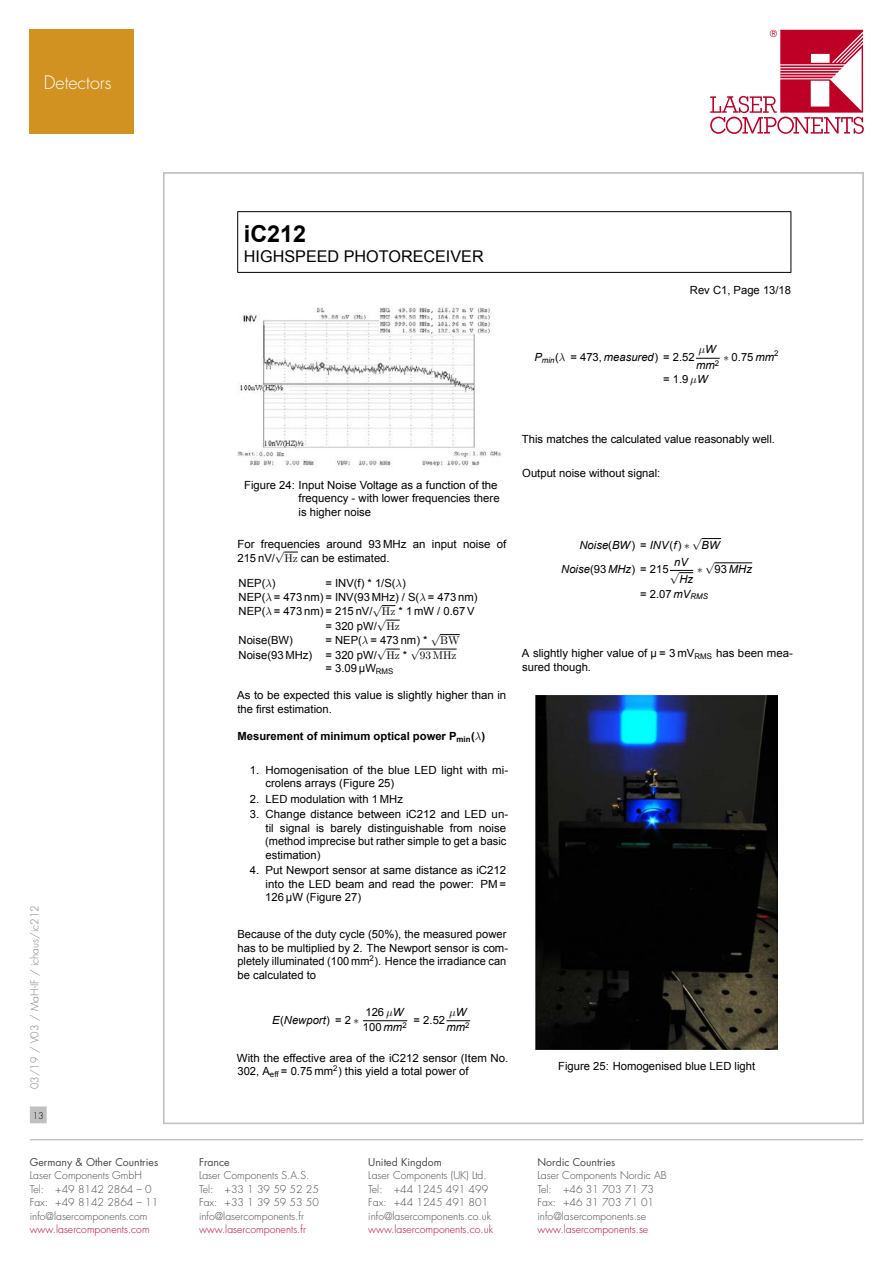
<style>
.page{position:relative;width:893px;height:1263px;background:#fff}
.page>*{position:absolute;margin:0;border:0;box-sizing:border-box;transform-origin:0 0}
.t1{font:700 23.4px "Arial";color:#000}
.t2{font:300 18px "Futura Std";color:#fff}
.t3{font:16.2px "Arial";color:#000}
.t4{font:11.25px/13.5px "Arial";color:#000}
.t5{font:italic 11.25px/17px "Arial";color:#000;text-align:center}
.t6{font:700 11.25px "Arial";color:#000}
.t7{font:11.25px "CMR10";color:#000}
.t8{font:11.25px "CMSY10";color:#000}
.t9{font:11.25px "CMMI10";color:#000}
.t10{font:300 10.5px/13.5px "Futura Std";color:#484848}
.t11{font:300 10.5px "Futura Std";color:#be0027}
.t12{font:10.5px "Futura Std";color:#484848}
.t13{font:300 10.5px "Futura Std";color:#7c7c7c}
.t14{font:300 9px "Futura Std";color:#000}
.s1{font-family:"Arial";font-style:italic}
.s2{font-style:italic}
.s3{font-size:7.8px}
.s4{font-family:"CMMI10"}
.s5{font-family:"CMR10"}
.s6{font-family:"Arial"}
.s7{font-family:"CMMI10";font-weight:400}
.s8{font-family:"CMSY10"}
.s9{font-style:normal}
.s10{font-family:"CMSY10";font-style:normal}
</style>
<div class="page">
<svg style="left:710px;top:30px;width:153px;height:104px"></svg>
<hr style="left:30px;top:1139px;width:833px;height:1px;background:#c0c0c0">
<div style="left:31px;top:1107px;width:15px;height:16px;background:#c0c0c0"></div>
<div style="left:30px;top:1106px;width:17px;height:17px;border:1px solid #c0c0c0"></div>
<hr style="left:237px;top:211px;width:554px;height:1px;background:#000">
<hr style="left:237px;top:212px;width:1px;height:60px;background:#000">
<hr style="left:791px;top:212px;width:1px;height:60px;background:#000">
<hr style="left:237px;top:272px;width:554px;height:1px;background:#000">
<img style="left:237px;top:307px;width:265px;height:160px">
<svg style="left:284px;top:552px;width:14px;height:1px"></svg>
<svg style="left:382px;top:605px;width:13px;height:1px"></svg>
<svg style="left:386px;top:620px;width:14px;height:1px"></svg>
<svg style="left:440px;top:634px;width:20px;height:1px"></svg>
<svg style="left:386px;top:649px;width:14px;height:1px"></svg>
<hr style="left:420px;top:649px;width:37px;height:1px;background:#000">
<hr style="left:363px;top:1020px;width:44px;height:1px;background:#000">
<svg style="left:447px;top:1020px;width:23px;height:1px"></svg>
<svg style="left:696px;top:358px;width:24px;height:1px"></svg>
<svg style="left:702px;top:538px;width:19px;height:1px"></svg>
<svg style="left:670px;top:570px;width:23px;height:3px"></svg>
<hr style="left:714px;top:563px;width:38px;height:1px;background:#000">
<img style="left:536px;top:695px;width:242px;height:354px">
<div style="left:30px;top:30px;width:104px;height:104px;background:#d19221"></div>
<h2 class="t2" style="left:44px;top:72px;width:69px">Detectors</h2>
<p class="t13" style="left:28px;top:1089px;width:186px;rotate:-90deg">03/19 / V03 / MaH-IF / ichaus/ic212</p>
<p class="t14" style="left:33px;top:1110px;width:13px">13</p>
<p class="t12" style="left:30px;top:1155px;width:130px">Germany &amp; Other Countries</p>
<p class="t10" style="left:30px;top:1169px;width:130px">Laser Components GmbH<br>Tel: +49 8142 2864 – 0<br>Fax: +49 8142 2864 – 11 info@lasercomponents.com</p>
<p class="t11" style="left:30px;top:1223px;width:121px">www.lasercomponents.com</p>
<h1 class="t1" style="left:244px;top:217px;width:64px">iC212</h1>
<h3 class="t3" style="left:244px;top:245px;width:241px">HIGHSPEED PHOTORECEIVER</h3>
<p class="t4" style="left:690px;top:283px;width:103px">Rev C1, Page 13/18</p>
<p class="t9" style="left:698px;top:345px;width:19px">µ<span class="s1">W</span></p>
<p class="t4" style="left:663px;top:352px;width:117px;line-height:17.9px;text-indent:33px"><span class="s2">mm</span><span class="s3">2</span> <sup>∗</sup> 0.75 <sup>mm</sup><sup>2 </sup>= 1.9 <span class="s4">µ</span><span class="s2">W</span></p>
<p class="t4" style="left:534px;top:350px;width:162px"><span class="s2">P</span><sub>min</sub>(<span class="s4">λ</span> = 473, <span class="s2">measured</span>) = 2.52</p>
<p class="t4" style="left:299px;top:478px;width:202px;text-indent:-54px">Figure 24: Input Noise Voltage as a function of the frequency - with lower frequencies there is higher noise</p>
<p class="t4" style="left:237px;top:537px;width:270px">For frequencies around 93 MHz an input noise of<br>215 nV/</p>
<p class="t8" style="left:275px;top:542px;width:11px">√</p>
<p class="t4" style="left:284px;top:551px;width:107px"><span class="s5">Hz</span> can be estimated.</p>
<p class="t4" style="left:239px;top:576px;width:240px;line-height:14px;text-indent:87px">= INV(f) * 1/S(<span class="s4">λ</span>)<br>NEP(<span class="s4">λ</span> = 473 nm) = INV(93 MHz) / S(<span class="s4">λ</span> = 473 nm)<br>NEP(<span class="s4">λ</span> = 473 nm) = 215 nV/</p>
<p class="t4" style="left:239px;top:577px;width:39px">NEP(<span class="s4">λ</span>)</p>
<p class="t8" style="left:373px;top:595px;width:11px">√</p>
<p class="t4" style="left:382px;top:605px;width:94px"><span class="s5">Hz</span> * 1mW / 0.67V</p>
<p class="t4" style="left:325px;top:619px;width:53px">= 320 pW/</p>
<p class="t8" style="left:377px;top:610px;width:11px">√</p>
<p class="t7" style="left:386px;top:621px;width:15px">Hz</p>
<p class="t4" style="left:239px;top:634px;width:56px">Noise(BW)</p>
<p class="t4" style="left:325px;top:634px;width:104px">= NEP(<span class="s4">λ</span> = 473 nm) *</p>
<p class="t8" style="left:431px;top:624px;width:11px">√</p>
<p class="t7" style="left:440px;top:636px;width:21px">BW</p>
<p class="t4" style="left:239px;top:648px;width:140px">Noise(93 MHz) = 320 pW/</p>
<p class="t8" style="left:377px;top:639px;width:11px">√</p>
<p class="t7" style="left:386px;top:650px;width:22px">Hz <span class="s6">*</span></p>
<p class="t8" style="left:410px;top:639px;width:11px">√</p>
<p class="t7" style="left:420px;top:650px;width:38px">93 MHz</p>
<p class="t4" style="left:325px;top:661px;width:70px">= 3.09 µW<sub>RMS</sub></p>
<p class="t4" style="left:237px;top:688px;width:271px">As to be expected this value is slightly higher than in the first estimation.</p>
<p class="t6" style="left:237px;top:728px;width:249px">Mesurement of minimum optical power P<sub>min</sub>(<span class="s7">λ</span>)</p>
<p class="t4" style="left:266px;top:763px;width:244px;text-indent:-16px">1. Homogenisation of the blue LED light with mi&shy;crolens arrays (Figure 25)</p>
<p class="t4" style="left:250px;top:792px;width:155px">2. LED modulation with 1 MHz</p>
<p class="t4" style="left:265px;top:808px;width:244px;text-indent:-15px">3. Change distance between iC212 and LED un&shy;til signal is barely distinguishable from noise (method imprecise but rather simple to get a basic estimation)</p>
<p class="t4" style="left:265px;top:864px;width:243px;text-align:justify;text-indent:-15px">4. Put Newport sensor at same distance as iC212 into the LED beam and read the power: PM = 126 µW (Figure 27)</p>
<p class="t4" style="left:237px;top:927px;width:272px">Because of the duty cycle (50%), the measured power has to be multiplied by 2. The Newport sensor is com&shy;pletely illuminated (100 mm<sup>2</sup>). Hence the irradiance can be calculated to</p>
<p class="t4" style="left:272px;top:1013px;width:174px"><span class="s2">E</span>(<span class="s2">Newport</span>) = 2 <span class="s8">∗</span> 100 <span class="s2">mm</span><sub>2</sub> = 2.52</p>
<p class="t4" style="left:365px;top:1005px;width:40px">126 <span class="s4">µ</span><span class="s2">W</span></p>
<p class="t9" style="left:449px;top:1007px;width:19px">µ<span class="s1">W</span></p>
<p class="t5" style="left:447px;top:1019px;width:25px">mm<sup>2</sup></p>
<p class="t4" style="left:237px;top:1051px;width:273px">With the effective area of the iC212 sensor (Item No.<br>302, A<sub>eff</sub> = 0.75 mm<sup>2</sup>) this yield a total power of</p>
<p class="t4" style="left:522px;top:432px;width:255px">This matches the calculated value reasonably well.</p>
<p class="t4" style="left:522px;top:466px;width:140px">Output noise without signal:</p>
<p class="t5" style="left:579px;top:537px;width:112px">Noise<span class="s9">(</span>BW<span class="s9">) =</span> INV<span class="s9">(</span>f<span class="s9">)</span> <span class="s10">∗</span></p>
<p class="t8" style="left:692px;top:528px;width:11px">√</p>
<p class="t5" style="left:702px;top:537px;width:20px">BW</p>
<p class="t5" style="left:561px;top:561px;width:120px">Noise<span class="s9">(93</span> MHz<span class="s9">) = 215</span> <span class="s10">√</span></p>
<p class="t5" style="left:674px;top:553px;width:20px">nV<br>Hz</p>
<p class="t8" style="left:697px;top:563px;width:7px">∗</p>
<p class="t8" style="left:705px;top:553px;width:11px">√</p>
<p class="t5" style="left:714px;top:561px;width:39px"><span class="s9">93</span> MHz</p>
<p class="t4" style="left:640px;top:587px;width:69px">= 2.07 <span class="s2">mV</span><sub>RMS</sub></p>
<p class="t4" style="left:522px;top:647px;width:273px">A slightly higher value of µ = 3 mV<sub>RMS</sub> has been mea&shy;sured though.</p>
<p class="t4" style="left:558px;top:1059px;width:198px">Figure 25: Homogenised blue LED light</p>
<p class="t12" style="left:199px;top:1155px;width:32px">France</p>
<p class="t10" style="left:199px;top:1169px;width:121px">Laser Components S.A.S.<br>Tel: +33 1 39 59 52 25<br>Fax: +33 1 39 59 53 50 info@lasercomponents.fr</p>
<p class="t11" style="left:199px;top:1223px;width:108px">www.lasercomponents.fr</p>
<p class="t12" style="left:368px;top:1155px;width:75px">United Kingdom</p>
<p class="t10" style="left:368px;top:1169px;width:124px">Laser Components (UK) Ltd.<br>Tel: +44 1245 491 499<br>Fax: +44 1245 491 801 info@lasercomponents.co.uk</p>
<p class="t11" style="left:368px;top:1223px;width:126px">www.lasercomponents.co.uk</p>
<p class="t12" style="left:537px;top:1155px;width:79px">Nordic Countries</p>
<p class="t10" style="left:537px;top:1169px;width:131px">Laser Components Nordic AB<br>Tel: +46 31 703 71 73<br>Fax: +46 31 703 71 01 info@lasercomponents.se</p>
<p class="t11" style="left:537px;top:1223px;width:112px">www.lasercomponents.se</p>
</div>
